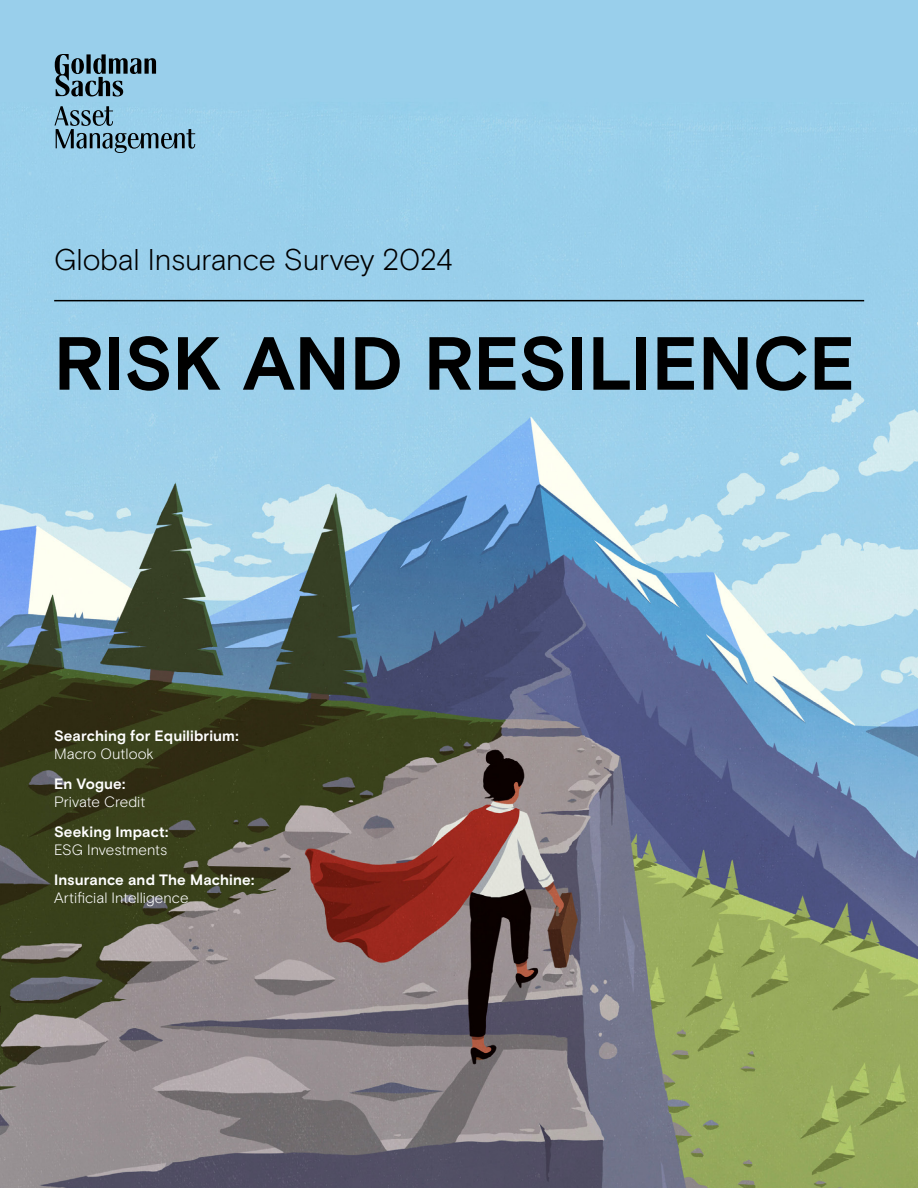
<style>
.page{position:relative;width:918px;height:1188px;background:#fff}
.page>*{position:absolute;margin:0;border:0;box-sizing:border-box;transform-origin:0 0}
.t1{font:700 75px "Basis Grotesque Pro";letter-spacing:-.005em;color:#000}
.t2{font:300 30px "Basis Grotesque Pro";letter-spacing:-.01em;color:#000}
.t3{font:700 15px "Basis Grotesque Pro";letter-spacing:.01em;color:#fff}
.t4{font:300 15px "Basis Grotesque Pro";color:#fff}
</style>
<div class="page">
<img style="left:0;top:0;width:918px;height:1188px">
<hr style="left:54px;top:300px;width:810px;height:1px;background:#000">
<svg style="left:54px;top:54px;width:141px;height:99px;background:#7ba7bd"></svg>
<h2 class="t2" style="left:54px;top:242px;width:400px">Global Insurance Survey 2024</h2>
<h1 class="t1" style="left:54px;top:320px;width:803px">RISK AND RESILIENCE</h1>
<p class="t3" style="left:54px;top:727px;width:186px">Searching for Equilibrium:</p>
<p class="t4" style="left:54px;top:745px;width:101px">Macro Outlook</p>
<p class="t3" style="left:54px;top:775px;width:73px">En Vogue:</p>
<p class="t4" style="left:54px;top:793px;width:93px">Private Credit</p>
<p class="t3" style="left:54px;top:823px;width:116px">Seeking Impact:</p>
<p class="t4" style="left:54px;top:841px;width:115px">ESG Investments</p>
<p class="t3" style="left:54px;top:871px;width:202px">Insurance and The Machine:</p>
<p class="t4" style="left:54px;top:889px;width:136px">Artificial Intelligence</p>
</div>
